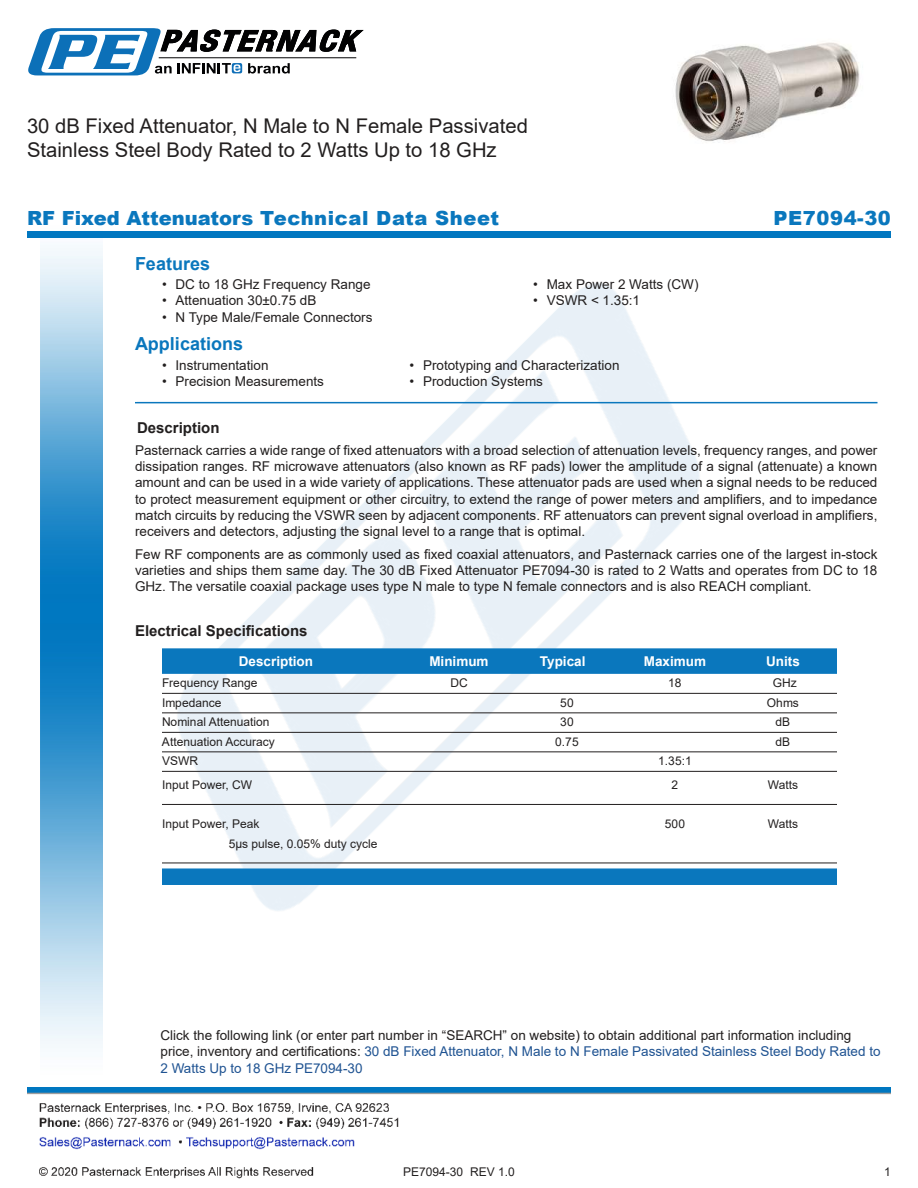
<style>
.page{position:relative;width:918px;height:1188px;background:#fff}
.page>*{position:absolute;margin:0;border:0;box-sizing:border-box;transform-origin:0 0}
.t1{font:20.25px/24.3px "Arial";color:#221f1f}
.t2{font:900 19.5px "Arial";letter-spacing:.005em;color:#0a77bd}
.t3{font:900 19.5px "Arial";letter-spacing:.025em;color:#0a77bd}
.t4{font:700 18px "Arial";color:#0a77bd}
.t5{font:700 15px "Arial";color:#221f1f}
.t6{font:13.5px/16.2px "Arial";color:#221f1f;text-align:justify}
.t7{font:700 13.5px "Arial";color:#fff}
.t8{font:12px "Arial";color:#221f1f}
.s1{color:#1f5392}
</style>
<div class="page">
<img style="left:39px;top:1103px;width:360px;height:76px">
<img style="left:102px;top:248px;width:719px;height:722px">
<img style="left:27px;top:1088px;width:864px;height:7px">
<img style="left:40px;top:237px;width:62px;height:811px">
<div style="left:27px;top:231px;width:864px;height:6px;background:#0177c0"></div>
<svg style="left:28px;top:28px;width:336px;height:47px"></svg>
<hr style="left:135px;top:402px;width:743px;height:1px;background:#0a77bd">
<div style="left:162px;top:648px;width:675px;height:26px;background:#0a77bd"></div>
<hr style="left:162px;top:693px;width:675px;height:1px;background:#221f1f">
<hr style="left:162px;top:713px;width:675px;height:1px;background:#221f1f">
<hr style="left:162px;top:732px;width:675px;height:1px;background:#221f1f">
<hr style="left:162px;top:752px;width:675px;height:1px;background:#221f1f">
<hr style="left:162px;top:771px;width:675px;height:1px;background:#221f1f">
<hr style="left:162px;top:804px;width:675px;height:1px;background:#221f1f">
<hr style="left:162px;top:863px;width:675px;height:1px;background:#221f1f">
<div style="left:162px;top:868px;width:675px;height:17px;background:#0a77bd"></div>
<img style="left:675px;top:42px;width:185px;height:100px">
<h1 class="t1" style="left:27px;top:114px;width:502px">30 dB Fixed Attenuator, N Male to N Female Passivated<br>Stainless Steel Body Rated to 2 Watts Up to 18 GHz</h1>
<h2 class="t2" style="left:27px;top:207px;width:474px">RF Fixed Attenuators Technical Data Sheet</h2>
<h2 class="t3" style="left:774px;top:207px;width:119px">PE7094-30</h2>
<h3 class="t4" style="left:135px;top:257px;width:77px">Features</h3>
<p class="t6" style="left:162px;top:278px;width:210px">• DC to 18 GHz Frequency Range</p>
<p class="t6" style="left:162px;top:294px;width:156px">• Attenuation 30±0.75 dB</p>
<p class="t6" style="left:162px;top:310px;width:212px">• N Type Male/Female Connectors</p>
<h3 class="t4" style="left:135px;top:337px;width:110px">Applications</h3>
<p class="t6" style="left:162px;top:358px;width:108px">• Instrumentation</p>
<p class="t6" style="left:162px;top:374px;width:164px">• Precision Measurements</p>
<p class="t6" style="left:533px;top:278px;width:167px">• Max Power 2 Watts (CW)</p>
<p class="t6" style="left:533px;top:294px;width:108px">• VSWR &lt; 1.35:1</p>
<p class="t6" style="left:410px;top:358px;width:212px">• Prototyping and Characterization</p>
<p class="t6" style="left:410px;top:374px;width:135px">• Production Systems</p>
<p class="t5" style="left:137px;top:422px;width:84px">Description</p>
<p class="t6" style="left:135px;top:442px;width:744px">Pasternack carries a wide range of 昀椀xed attenuators with a broad selection of attenuation levels, frequency ranges, and power dissipation ranges. RF microwave attenuators (also known as RF pads) lower the amplitude of a signal (attenuate) a known amount and can be used in a wide variety of applications. These attenuator pads are used when a signal needs to be reduced to protect measurement equipment or other circuitry, to extend the range of power meters and ampli昀椀ers, and to impedance match circuits by reducing the VSWR seen by adjacent components. RF attenuators can prevent signal overload in ampli昀椀ers, receivers and detectors, adjusting the signal level to a range that is optimal.</p>
<p class="t6" style="left:135px;top:546px;width:744px">Few RF components are as commonly used as 昀椀xed coaxial attenuators, and Pasternack carries one of the largest in-stock varieties and ships them same day. The 30 dB Fixed Attenuator PE7094-30 is rated to 2 Watts and operates from DC to 18<br>GHz. The versatile coaxial package uses type N male to type N female connectors and is also REACH compliant.</p>
<p class="t5" style="left:135px;top:620px;width:174px">Electrical Speci昀椀cations</p>
<p class="t7" style="left:239px;top:656px;width:76px">Description</p>
<p class="t7" style="left:429px;top:656px;width:61px">Minimum</p>
<p class="t7" style="left:540px;top:656px;width:47px">Typical</p>
<p class="t7" style="left:644px;top:656px;width:64px">Maximum</p>
<p class="t7" style="left:766px;top:656px;width:35px">Units</p>
<p class="t8" style="left:162px;top:679px;width:97px">Frequency Range</p>
<p class="t8" style="left:450px;top:679px;width:19px">DC</p>
<p class="t8" style="left:668px;top:679px;width:15px">18</p>
<p class="t8" style="left:773px;top:679px;width:25px">GHz</p>
<p class="t8" style="left:162px;top:698px;width:61px">Impedance</p>
<p class="t8" style="left:560px;top:698px;width:15px">50</p>
<p class="t8" style="left:767px;top:698px;width:34px">Ohms</p>
<p class="t8" style="left:162px;top:718px;width:109px">Nominal Attenuation</p>
<p class="t8" style="left:560px;top:718px;width:15px">30</p>
<p class="t8" style="left:776px;top:718px;width:16px">dB</p>
<p class="t8" style="left:162px;top:737px;width:114px">Attenuation Accuracy</p>
<p class="t8" style="left:555px;top:737px;width:25px">0.75</p>
<p class="t8" style="left:776px;top:737px;width:16px">dB</p>
<p class="t8" style="left:162px;top:757px;width:37px">VSWR</p>
<p class="t8" style="left:658px;top:757px;width:35px">1.35:1</p>
<p class="t8" style="left:162px;top:777px;width:92px">Input Power, CW</p>
<p class="t8" style="left:672px;top:781px;width:8px">2</p>
<p class="t8" style="left:768px;top:781px;width:32px">Watts</p>
<p class="t8" style="left:162px;top:816px;width:99px">Input Power, Peak</p>
<p class="t8" style="left:665px;top:820px;width:22px">500</p>
<p class="t8" style="left:768px;top:820px;width:32px">Watts</p>
<p class="t8" style="left:229px;top:835px;width:150px">5µs pulse, 0.05% duty cycle</p>
<p class="t6" style="left:160px;top:1027px;width:722px;text-align:left">Click the following link (or enter part number in “SEARCH” on website) to obtain additional part information including price, inventory and certi昀椀cations: <span class="s1">30 dB Fixed Attenuator, N Male to N Female Passivated Stainless Steel Body Rated to<br>2 Watts Up to 18 GHz PE7094-30</span></p>
<p class="t8" style="left:403px;top:1163px;width:113px">PE7094-30 REV 1.0</p>
<p class="t8" style="left:884px;top:1167px;width:8px">1</p>
</div>
